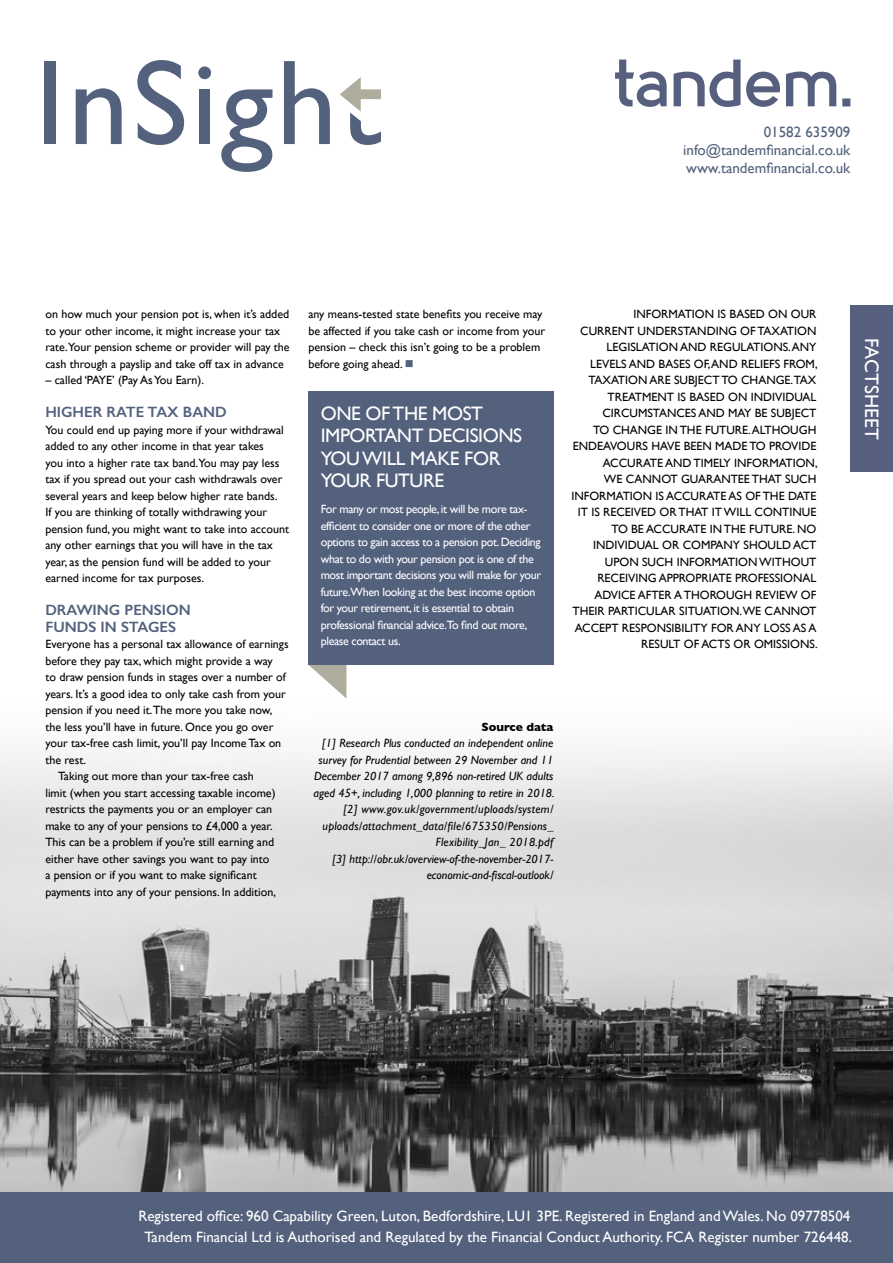
<style>
.page{position:relative;width:893px;height:1263px;background:#fff}
.page>*{position:absolute;margin:0;border:0;box-sizing:border-box;transform-origin:0 0}
.t1{font:19.5px/22.5px "Gill Sans";letter-spacing:-.02em;color:#fff}
.t2{font:19.5px "Gill Sans";letter-spacing:.01em;color:#fff}
.t3{font:15px/21px "Gill Sans";color:#fff;text-align:center}
.t4{font:15px/18px "Gill Sans";color:#53617d;text-align:justify}
.t5{font:600 15px/16.5px "Gill Sans";color:#53617d}
.t6{font:12px/16.5px "Gill Sans";color:#000}
.t7{font:italic 12px/16.5px "Gill Sans";color:#000;text-align:right}
.t8{font:12px/16.5px "Gill Sans";letter-spacing:-.03em;color:#fff}
.t9{font:700 12px "Gill Sans";color:#000}
.s1{color:#53617d}
</style>
<div class="page">
<img style="left:0;top:678px;width:893px;height:514px">
<svg style="left:308px;top:665px;width:38px;height:33px"></svg>
<div style="left:308px;top:391px;width:245px;height:274px;background:#53617d"></div>
<div style="left:850px;top:306px;width:43px;height:166px;background:#565f7e"></div>
<div style="left:0;top:1192px;width:893px;height:71px;background:#53617d"></div>
<svg style="left:615px;top:60px;width:235px;height:47px"></svg>
<div style="left:44px;top:61px;width:12px;height:82px;background:#53617d"></div>
<svg style="left:137px;top:60px;width:47px;height:85px"></svg>
<div style="left:199px;top:89px;width:11px;height:55px;background:#53617d"></div>
<svg style="left:76px;top:88px;width:46px;height:56px"></svg>
<svg style="left:221px;top:89px;width:51px;height:83px"></svg>
<svg style="left:198px;top:66px;width:13px;height:13px"></svg>
<svg style="left:284px;top:61px;width:46px;height:83px"></svg>
<svg style="left:340px;top:77px;width:41px;height:68px"></svg>
<p class="t4" style="left:683px;top:123px;width:169px;text-indent:81px">01582 635909 info@tandemfinancial.co.uk www.tandemfinancial.co.uk</p>
<p class="t6" style="left:45px;top:306px;width:246px">on how much your pension pot is, when it’s added to your other income, it might increase your tax rate.Your pension scheme or provider will pay the cash through a payslip and take off tax in advance</p>
<p class="t6" style="left:45px;top:372px;width:160px">– called ‘PAYE’ (Pay As You Earn).</p>
<p class="t5" style="left:45px;top:404px;width:183px">HIGHER RATE TAX BAND</p>
<p class="t6" style="left:45px;top:421px;width:245px">You could end up paying more if your withdrawal added to any other income in that year takes<br>you into a higher rate tax band.You may pay less tax if you spread out your cash withdrawals over several years and keep below higher rate bands.<br>If you are thinking of totally withdrawing your pension fund, you might want to take into account any other earnings that you will have in the tax year, as the pension fund will be added to your earned income for tax purposes.</p>
<p class="t5" style="left:45px;top:602px;width:147px">DRAWING PENSION<br>FUNDS IN STAGES</p>
<p class="t6" style="left:45px;top:636px;width:245px">Everyone has a personal tax allowance of earnings</p>
<p class="t6" style="left:45px;top:652px;width:229px">before they pay tax, which might provide a way</p>
<p class="t6" style="left:45px;top:669px;width:242px">to draw pension funds in stages over a number of</p>
<p class="t6" style="left:45px;top:685px;width:242px">years. It’s a good idea to only take cash from your</p>
<p class="t6" style="left:45px;top:702px;width:229px">pension if you need it.The more you take now,</p>
<p class="t6" style="left:45px;top:718px;width:230px">the less you’ll have in future. Once you go over</p>
<p class="t6" style="left:45px;top:735px;width:237px">your tax-free cash limit, you’ll pay Income Tax on</p>
<p class="t6" style="left:45px;top:751px;width:42px">the rest.</p>
<p class="t6" style="left:58px;top:768px;width:197px">Taking out more than your tax-free cash</p>
<p class="t6" style="left:45px;top:784px;width:232px">limit (when you start accessing taxable income)</p>
<p class="t6" style="left:45px;top:801px;width:228px">restricts the payments you or an employer can</p>
<p class="t6" style="left:45px;top:817px;width:229px">make to any of your pensions to £4,000 a year.</p>
<p class="t6" style="left:45px;top:834px;width:230px">This can be a problem if you’re still earning and</p>
<p class="t6" style="left:45px;top:850px;width:226px">either have other savings you want to pay into</p>
<p class="t6" style="left:45px;top:867px;width:213px">a pension or if you want to make significant</p>
<p class="t6" style="left:45px;top:883px;width:232px">payments into any of your pensions. In addition,</p>
<p class="t6" style="left:308px;top:306px;width:238px">any means-tested state benefits you receive may be affected if you take cash or income from your pension – check this isn’t going to be a problem before going ahead. <span class="s1">■</span></p>
<h1 class="t1" style="left:321px;top:402px;width:203px">ONE OF THE MOST<br>IMPORTANT DECISIONS<br>YOU WILL MAKE FOR<br>YOUR FUTURE</h1>
<p class="t8" style="left:321px;top:501px;width:222px">For many or most people, it will be more tax&shy;efficient to consider one or more of the other options to gain access to a pension pot. Deciding what to do with your pension pot is one of the most important decisions you will make for your future.When looking at the best income option for your retirement, it is essential to obtain professional financial advice.To find out more, please contact us.</p>
<p class="t6" style="left:571px;top:306px;width:248px;text-align:right">INFORMATION IS BASED ON OUR<br>CURRENT UNDERSTANDING OF TAXATION LEGISLATION AND REGULATIONS. ANY LEVELS AND BASES OF, AND RELIEFS FROM, TAXATION ARE SUBJECT TO CHANGE.TAX TREATMENT IS BASED ON INDIVIDUAL CIRCUMSTANCES AND MAY BE SUBJECT<br>TO CHANGE IN THE FUTURE. ALTHOUGH ENDEAVOURS HAVE BEEN MADE TO PROVIDE ACCURATE AND TIMELY INFORMATION,<br>WE CANNOT GUARANTEE THAT SUCH INFORMATION IS ACCURATE AS OF THE DATE IT IS RECEIVED OR THAT IT WILL CONTINUE TO BE ACCURATE IN THE FUTURE. NO INDIVIDUAL OR COMPANY SHOULD ACT UPON SUCH INFORMATION WITHOUT RECEIVING APPROPRIATE PROFESSIONAL ADVICE AFTER A THOROUGH REVIEW OF THEIR PARTICULAR SITUATION.WE CANNOT ACCEPT RESPONSIBILITY FOR ANY LOSS AS A RESULT OF ACTS OR OMISSIONS.</p>
<p class="t9" style="left:481px;top:719px;width:73px">Source data</p>
<p class="t7" style="left:314px;top:735px;width:242px">[1] Research Plus conducted an independent online survey for Prudential between 29 November and 11<br>December 2017 among 9,896 non-retired UK adults aged 45+, including 1,000 planning to retire in 2018. [2] www.gov.uk/government/uploads/system/ uploads/attachment_data/file/675350/Pensions_ Flexibility_Jan_ 2018.pdf<br>[3] http://obr.uk/overview-of-the-november-2017- economic-and-fiscal-outlook/</p>
<h1 class="t2" style="left:883px;top:338px;width:104px;rotate:90deg">FACTSHEET</h1>
<p class="t3" style="left:138px;top:1205px;width:715px">Registered office: 960 Capability Green, Luton, Bedfordshire, LU1 3PE. Registered in England and Wales. No 09778504<br>Tandem Financial Ltd is Authorised and Regulated by the Financial Conduct Authority. FCA Register number 726448.</p>
</div>
